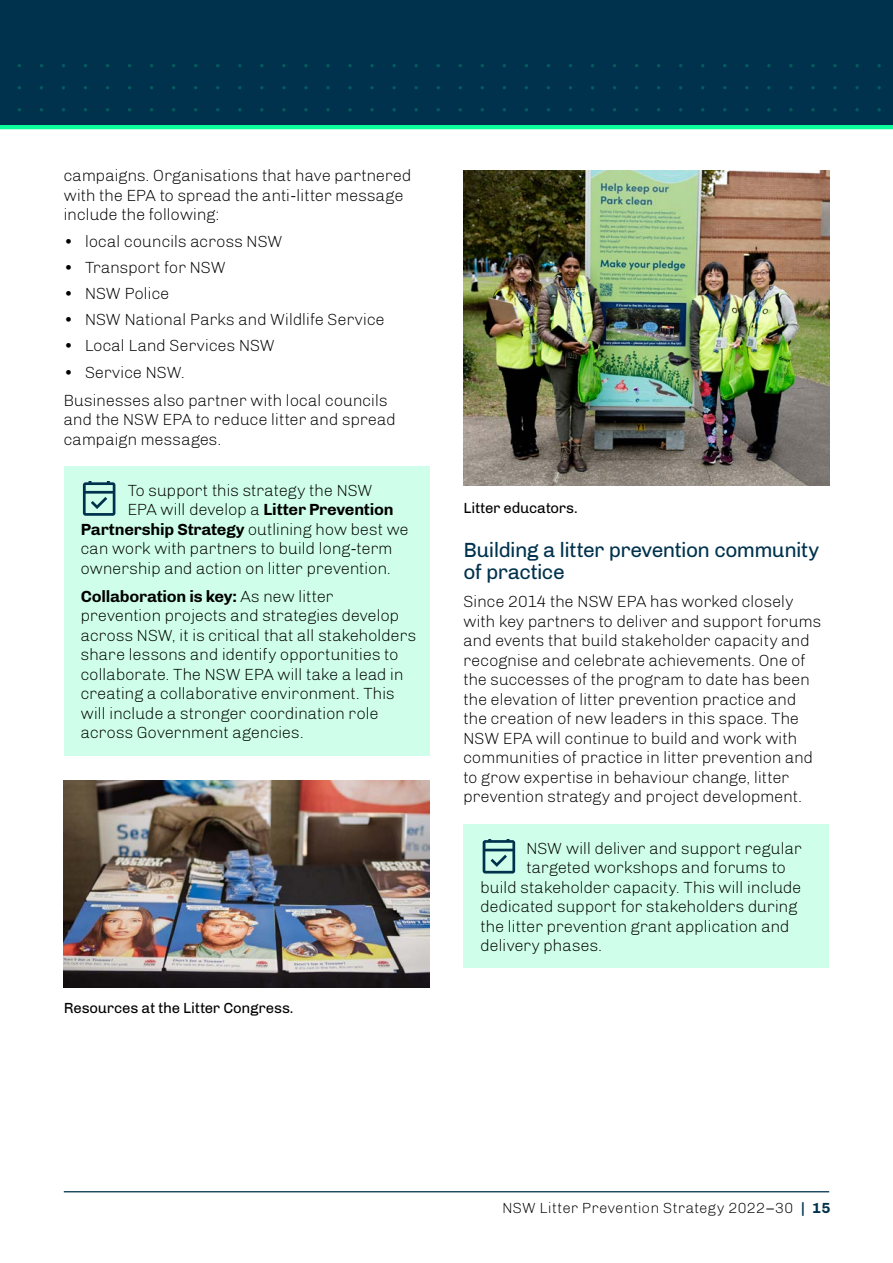
<style>
.page{position:relative;width:893px;height:1263px;background:#fff}
.page>*{position:absolute;margin:0;border:0;box-sizing:border-box;transform-origin:0 0}
.H3_Blue_Reg_13_pt{font:21px/22.5px "Chivo";letter-spacing:-.03em;color:#00324d}
.Body_L__Black__11_13{font:300 16.5px/19.5px "Chivo";letter-spacing:-.02em;color:#000}
.Boxed_medium_icon{font:300 16.5px "Chivo";letter-spacing:-.02em;color:#000}
.Boxed_medium_last{font:300 16.5px/19.5px "Chivo";letter-spacing:-.02em;color:#000}
.Boxed_medium_icon-2{font:700 16.5px "Chivo";letter-spacing:-.015em;color:#000}
.Photo_Caption_left{font:15px "Chivo";letter-spacing:-.015em;color:#000}
.t1{font:300 15px "Chivo";letter-spacing:.005em;color:#000}
.s1{font-weight:300}
.s2{font-weight:700}
.s3{font-weight:700;color:#00324d}
</style>
<div class="page">
<div style="left:0;top:0;width:893px;height:126px;background:#00324d"></div>
<hr style="left:0;top:125px;width:893px;height:4px;background:#0dff9c">
<svg style="left:17px;top:64px;width:864px;height:48px"></svg>
<hr style="left:64px;top:1191px;width:765px;height:1px;background:#00324d">
<div style="left:64px;top:466px;width:365px;height:125px;background:#cfffeb"></div>
<div style="left:64px;top:574px;width:365px;height:181px;background:#cfffeb"></div>
<svg style="left:83px;top:481px;width:32px;height:35px"></svg>
<img style="left:64px;top:780px;width:365px;height:207px">
<div style="left:463px;top:824px;width:366px;height:144px;background:#cfffeb"></div>
<img style="left:463px;top:170px;width:366px;height:315px">
<svg style="left:483px;top:839px;width:32px;height:34px"></svg>
<p class="Body_L__Black__11_13" style="left:64px;top:166px;width:349px">campaigns. Organisations that have partnered with the EPA to spread the anti-litter message include the following:</p>
<p class="Body_L__Black__11_13" style="left:64px;top:231px;width:221px">• local councils across NSW</p>
<p class="Body_L__Black__11_13" style="left:64px;top:257px;width:164px">• Transport for NSW</p>
<p class="Body_L__Black__11_13" style="left:64px;top:284px;width:107px">• NSW Police</p>
<p class="Body_L__Black__11_13" style="left:64px;top:310px;width:323px">• NSW National Parks and Wildlife Service</p>
<p class="Body_L__Black__11_13" style="left:64px;top:336px;width:213px">• Local Land Services NSW</p>
<p class="Body_L__Black__11_13" style="left:64px;top:362px;width:123px">• Service NSW.</p>
<p class="Body_L__Black__11_13" style="left:64px;top:390px;width:334px">Businesses also partner with local councils and the NSW EPA to reduce litter and spread campaign messages.</p>
<p class="Boxed_medium_icon" style="left:128px;top:481px;width:247px">To support this strategy the NSW</p>
<p class="Boxed_medium_icon-2" style="left:128px;top:500px;width:267px"><span class="s1">EPA will develop a</span> Litter Prevention</p>
<p class="Boxed_medium_icon-2" style="left:81px;top:519px;width:330px">Partnership Strategy <span class="s1">outlining how best we</span></p>
<p class="Boxed_medium_icon" style="left:81px;top:539px;width:314px">can work with partners to build long-term</p>
<p class="Boxed_medium_icon" style="left:81px;top:559px;width:312px">ownership and action on litter prevention.</p>
<p class="Boxed_medium_last" style="left:81px;top:587px;width:337px"><span class="s2">Collaboration is key:</span> As new litter prevention projects and strategies develop across NSW, it is critical that all stakeholders share lessons and identify opportunities to collaborate. The NSW EPA will take a lead in creating a collaborative environment. This will include a stronger coordination role across Government agencies.</p>
<p class="Photo_Caption_left" style="left:64px;top:999px;width:231px">Resources at the Litter Congress.</p>
<p class="Photo_Caption_left" style="left:463px;top:499px;width:116px">Litter educators.</p>
<h2 class="H3_Blue_Reg_13_pt" style="left:463px;top:538px;width:357px">Building a litter prevention community of practice</h2>
<p class="Body_L__Black__11_13" style="left:463px;top:592px;width:360px">Since 2014 the NSW EPA has worked closely with key partners to deliver and support forums and events that build stakeholder capacity and recognise and celebrate achievements. One of the successes of the program to date has been the elevation of litter prevention practice and the creation of new leaders in this space. The NSW EPA will continue to build and work with communities of practice in litter prevention and to grow expertise in behaviour change, litter prevention strategy and project development.</p>
<p class="Boxed_medium_icon" style="left:526px;top:838px;width:277px">NSW will deliver and support regular</p>
<p class="Boxed_medium_icon" style="left:526px;top:858px;width:262px">targeted workshops and forums to</p>
<p class="Boxed_medium_icon" style="left:480px;top:877px;width:323px">build stakeholder capacity. This will include</p>
<p class="Boxed_medium_icon" style="left:480px;top:897px;width:319px">dedicated support for stakeholders during</p>
<p class="Boxed_medium_icon" style="left:480px;top:916px;width:311px">the litter prevention grant application and</p>
<p class="Boxed_medium_icon" style="left:480px;top:936px;width:123px">delivery phases.</p>
<p class="t1" style="left:502px;top:1199px;width:330px">NSW Litter Prevention Strategy 2022–30 <span class="s3">| 15</span></p>
</div>
